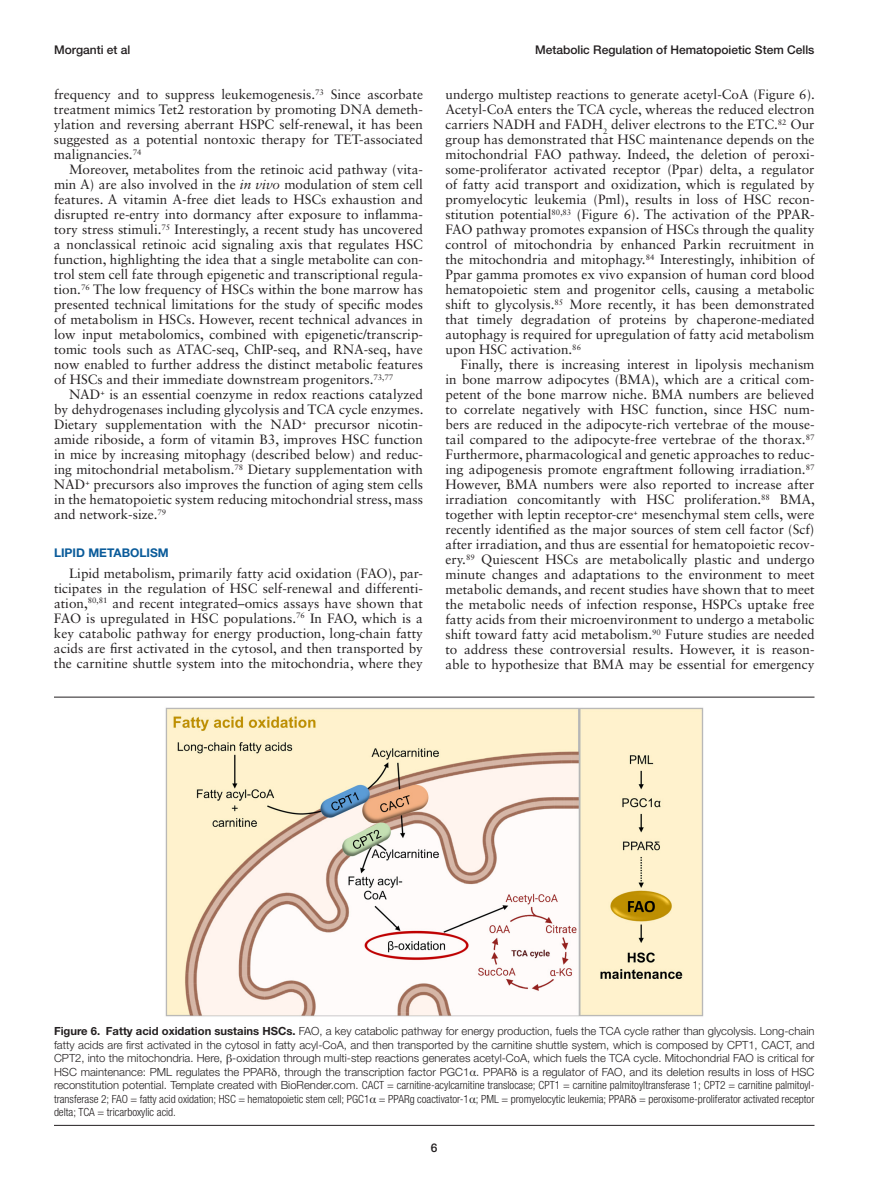
<style>
.page{position:relative;width:891px;height:1188px;background:#fff}
.page>*{position:absolute;margin:0;border:0;box-sizing:border-box;transform-origin:0 0}
.t1{font:13.5px/15px "Sabon LT Std";color:#231f20;text-align:justify}
.t2{font:500 12px "Helvetica Neue LT Std";color:#231f20}
.t3{font:700 12px "Helvetica Neue LT Std";color:#0a5b9a}
.t4{font:300 11.25px/13.5px "Helvetica Neue LT Std";color:#231f20;text-align:justify}
.s1{font-style:italic}
.s2{font-weight:700}
.s3{font-family:"Gandhari Unicode";font-weight:400}
.s4{font-stretch:condensed}
</style>
<div class="page">
<img style="left:165px;top:707px;width:539px;height:310px">
<hr style="left:54px;top:697px;width:760px;height:1px;background:#231f20">
<hr style="left:54px;top:1125px;width:760px;height:1px;background:#231f20">
<p class="t2" style="left:54px;top:42px;width:78px">Morganti et al</p>
<p class="t2" style="left:535px;top:42px;width:281px">Metabolic Regulation of Hematopoietic Stem Cells</p>
<p class="t1" style="left:54px;top:87px;width:371px">frequency and to suppress leukemogenesis.<sup>73</sup> Since ascorbate treatment mimics Tet2 restoration by promoting DNA demeth&shy;ylation and reversing aberrant HSPC self-renewal, it has been suggested as a potential nontoxic therapy for TET-associated malignancies.<sup>74</sup></p>
<p class="t1" style="left:54px;top:162px;width:371px;text-indent:15px">Moreover, metabolites from the retinoic acid pathway (vita&shy;min A) are also involved in the <span class="s1">in vivo</span> modulation of stem cell features. A vitamin A-free diet leads to HSCs exhaustion and disrupted re-entry into dormancy after exposure to inflamma&shy;tory stress stimuli.<sup>75</sup> Interestingly, a recent study has uncovered a nonclassical retinoic acid signaling axis that regulates HSC function, highlighting the idea that a single metabolite can con&shy;trol stem cell fate through epigenetic and transcriptional regula&shy;tion.<sup>76</sup> The low frequency of HSCs within the bone marrow has presented technical limitations for the study of specific modes of metabolism in HSCs. However, recent technical advances in low input metabolomics, combined with epigenetic/transcrip&shy;tomic tools such as ATAC-seq, ChIP-seq, and RNA-seq, have now enabled to further address the distinct metabolic features of HSCs and their immediate downstream progenitors.<sup>73,77</sup></p>
<p class="t1" style="left:54px;top:387px;width:371px;text-indent:15px">NAD<sup>+</sup> is an essential coenzyme in redox reactions catalyzed by dehydrogenases including glycolysis and TCA cycle enzymes.<br>Dietary supplementation with the NAD<sup>+</sup> precursor nicotin&shy;amide riboside, a form of vitamin B3, improves HSC function in mice by increasing mitophagy (described below) and reduc&shy;ing mitochondrial metabolism.<sup>78</sup> Dietary supplementation with NAD<sup>+</sup> precursors also improves the function of aging stem cells in the hematopoietic system reducing mitochondrial stress, mass and network-size.<sup>79</sup></p>
<p class="t3" style="left:54px;top:545px;width:116px">LIPID METABOLISM</p>
<p class="t1" style="left:54px;top:566px;width:371px;text-indent:15px">Lipid metabolism, primarily fatty acid oxidation (FAO), par&shy;ticipates in the regulation of HSC self-renewal and differenti&shy;ation,<sup>80,81</sup> and recent integrated–omics assays have shown that FAO is upregulated in HSC populations.<sup>76</sup> In FAO, which is a key catabolic pathway for energy production, long-chain fatty acids are first activated in the cytosol, and then transported by the carnitine shuttle system into the mitochondria, where they</p>
<p class="t1" style="left:445px;top:87px;width:371px">undergo multistep reactions to generate acetyl-CoA (Figure 6).<br>Acetyl-CoA enters the TCA cycle, whereas the reduced electron carriers NADH and FADH<sub>2</sub> deliver electrons to the ETC.<sup>82</sup> Our group has demonstrated that HSC maintenance depends on the mitochondrial FAO pathway. Indeed, the deletion of peroxi&shy;some-proliferator activated receptor (Ppar) delta, a regulator of fatty acid transport and oxidization, which is regulated by promyelocytic leukemia (Pml), results in loss of HSC recon&shy;stitution potential<sup>80,83</sup> (Figure 6). The activation of the PPAR-FAO pathway promotes expansion of HSCs through the quality control of mitochondria by enhanced Parkin recruitment in the mitochondria and mitophagy.<sup>84</sup> Interestingly, inhibition of Ppar gamma promotes ex vivo expansion of human cord blood hematopoietic stem and progenitor cells, causing a metabolic shift to glycolysis.<sup>85</sup> More recently, it has been demonstrated that timely degradation of proteins by chaperone-mediated autophagy is required for upregulation of fatty acid metabolism upon HSC activation.<sup>86</sup></p>
<p class="t1" style="left:445px;top:357px;width:371px;text-indent:15px">Finally, there is increasing interest in lipolysis mechanism in bone marrow adipocytes (BMA), which are a critical com&shy;petent of the bone marrow niche. BMA numbers are believed to correlate negatively with HSC function, since HSC num&shy;bers are reduced in the adipocyte-rich vertebrae of the mouse&shy;tail compared to the adipocyte-free vertebrae of the thorax.<sup>87<br></sup>Furthermore, pharmacological and genetic approaches to reduc&shy;ing adipogenesis promote engraftment following irradiation.<sup>87<br></sup>However, BMA numbers were also reported to increase after irradiation concomitantly with HSC proliferation.<sup>88</sup> BMA, together with leptin receptor-cre<sup>+</sup> mesenchymal stem cells, were recently identified as the major sources of stem cell factor (Scf) after irradiation, and thus are essential for hematopoietic recov&shy;ery.<sup>89</sup> Quiescent HSCs are metabolically plastic and undergo minute changes and adaptations to the environment to meet metabolic demands, and recent studies have shown that to meet the metabolic needs of infection response, HSPCs uptake free fatty acids from their microenvironment to undergo a metabolic shift toward fatty acid metabolism.<sup>90</sup> Future studies are needed to address these controversial results. However, it is reason&shy;able to hypothesize that BMA may be essential for emergency</p>
<p class="t4" style="left:54px;top:1024px;width:762px"><span class="s2">Figure 6. Fatty acid oxidation sustains HSCs.</span> FAO, a key catabolic pathway for energy production, fuels the TCA cycle rather than glycolysis. Long-chain fatty acids are first activated in the cytosol in fatty acyl-CoA, and then transported by the carnitine shuttle system, which is composed by CPT1, CACT, and CPT2, into the mitochondria. Here, <span class="s3">β</span>-oxidation through multi-step reactions generates acetyl-CoA, which fuels the TCA cycle. Mitochondrial FAO is critical for HSC maintenance: PML regulates the PPAR<span class="s3">δ</span>, through the transcription factor PGC1<span class="s3">α</span>. PPAR<span class="s3">δ</span> is a regulator of FAO, and its deletion results in loss of HSC reconstitution potential. Template created with BioRender.com. <span class="s4">CACT = carnitine-acylcarnitine translocase; CPT1 = carnitine palmitoyltransferase 1; CPT2 = carnitine palmitoyl&shy;transferase 2; FAO = fatty acid oxidation; HSC = hematopoietic stem cell; PGC1</span><span class="s3">α</span> <span class="s4">= PPARg coactivator-1</span><span class="s3">α</span><span class="s4">; PML = promyelocytic leukemia; PPAR</span><span class="s3">δ</span> <span class="s4">= peroxisome-proliferator activated receptor delta; TCA = tricarboxylic acid.</span></p>
<p class="t2" style="left:431px;top:1140px;width:8px">6</p>
</div>
